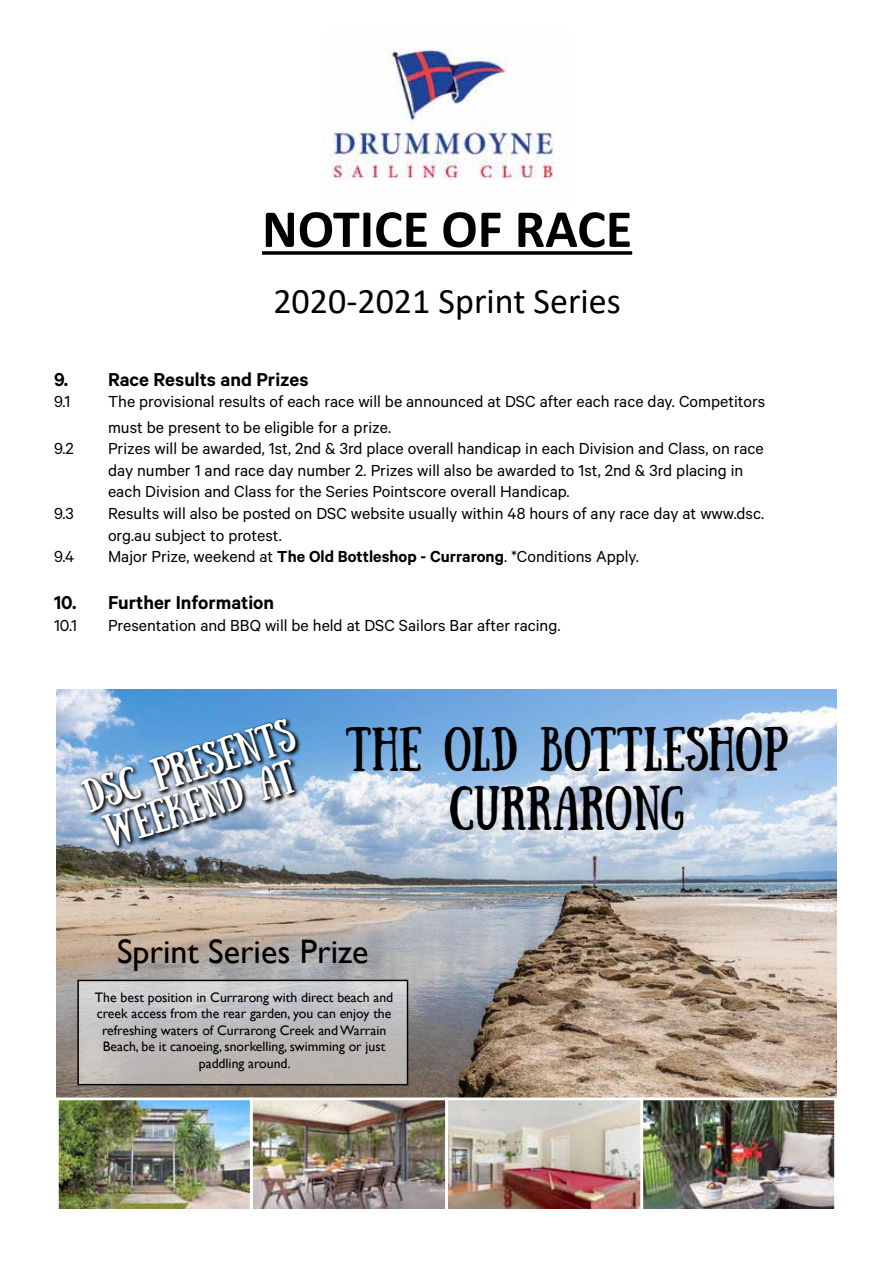
<style>
.page{position:relative;width:893px;height:1263px;background:#fff}
.page>*{position:absolute;margin:0;border:0;box-sizing:border-box;transform-origin:0 0}
.t1{font:700 54px "Calibri";color:#000}
.t2{font:44.1px/58.8px "Sunday";color:#000;text-align:center}
.t3{font:36px "Calibri";color:#000}
.t4{font:34.05px "Gill Sans";color:#000}
.t5{font:33px/39.6px "Sunday";color:#fff;text-align:center}
.t6{font:600 21px "Calibre";color:#000}
.t7{font:18px/21.6px "Calibre";color:#000}
.t8{font:13.8px/16.5px "Gill Sans";color:#000;text-align:center}
.s1{font-weight:600}
</style>
<div class="page">
<img style="left:322px;top:48px;width:238px;height:131px">
<svg style="left:262px;top:251px;width:370px;height:4px"></svg>
<img style="left:56px;top:690px;width:781px;height:407px">
<img style="left:56px;top:1097px;width:781px;height:112px">
<svg style="left:79px;top:982px;width:327px;height:101px;background:#c0bfbf"></svg>
<div style="left:77px;top:980px;width:331px;height:105px;border:1px solid #000"></div>
<img style="left:79px;top:717px;width:222px;height:134px">
<h1 class="t1" style="left:262px;top:191px;width:372px">NOTICE OF RACE</h1>
<h3 class="t3" style="left:273px;top:276px;width:349px">2020-2021 Sprint Series</h3>
<p class="t6" style="left:54px;top:367px;width:256px">9. Race Results and Prizes</p>
<p class="t7" style="left:54px;top:390px;width:18px">9.1</p>
<p class="t7" style="left:108px;top:388px;width:659px;line-height:25.2px">The provisional results of each race will be announced at DSC after each race day. Competitors must be present to be eligible for a prize.</p>
<p class="t7" style="left:54px;top:437px;width:21px">9.2</p>
<p class="t7" style="left:108px;top:437px;width:657px">Prizes will be awarded, 1st, 2nd &amp; 3rd place overall handicap in each Division and Class, on race day number 1 and race day number 2. Prizes will also be awarded to 1st, 2nd &amp; 3rd placing in each Division and Class for the Series Pointscore overall Handicap.</p>
<p class="t7" style="left:54px;top:502px;width:21px">9.3</p>
<p class="t7" style="left:108px;top:502px;width:658px">Results will also be posted on DSC website usually within 48 hours of any race day at www.dsc. org.au subject to protest.</p>
<p class="t7" style="left:54px;top:545px;width:22px">9.4</p>
<p class="t7" style="left:108px;top:545px;width:532px">Major Prize, weekend at <span class="s1">The Old Bottleshop - Currarong</span>. *Conditions Apply.</p>
<p class="t6" style="left:54px;top:590px;width:222px">10. Further Information</p>
<p class="t7" style="left:54px;top:613px;width:25px">10.1</p>
<p class="t7" style="left:108px;top:613px;width:454px">Presentation and BBQ will be held at DSC Sailors Bar after racing.</p>
<h3 class="t5" style="left:78px;top:775px;width:220px;rotate:-17deg">DSC Presents<br>Weekend at</h3>
<h2 class="t2" style="left:346px;top:716px;width:445px">THE OLD BOTTLESHOP<br>CURRARONG</h2>
<h3 class="t4" style="left:117px;top:932px;width:253px">Sprint Series Prize</h3>
<p class="t8" style="left:95px;top:989px;width:300px">The best position in Currarong with direct beach and creek access from the rear garden, you can enjoy the refreshing waters of Currarong Creek and Warrain Beach, be it canoeing, snorkelling, swimming or just paddling around.</p>
</div>
